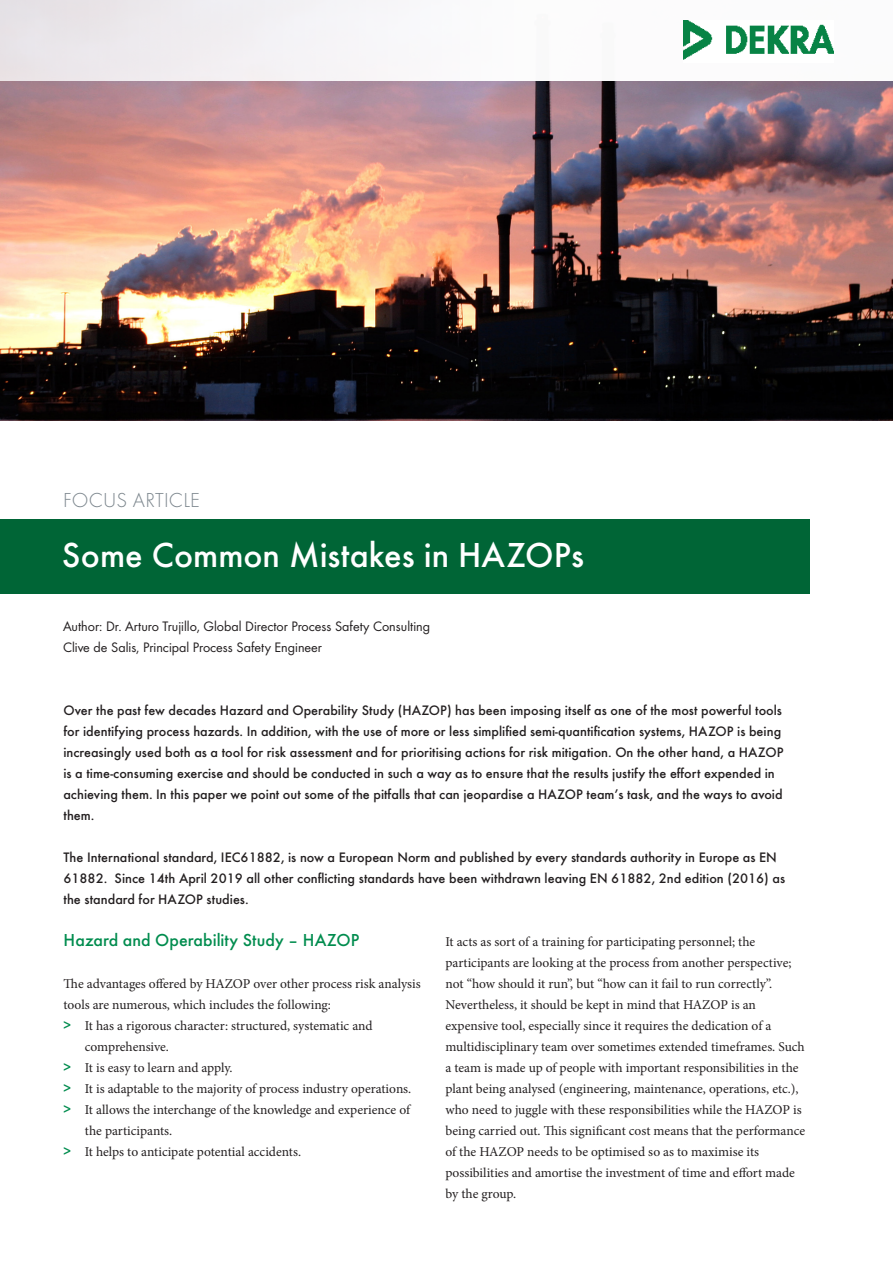
<style>
.page{position:relative;width:893px;height:1263px;background:#fff}
.page>*{position:absolute;margin:0;border:0;box-sizing:border-box;transform-origin:0 0}
._01_headline_24pt_26{font:500 36px "Futura";color:#fff}
.WHITE_PAPER{font:300 21px "Futura";letter-spacing:.01em;color:#7c868d}
._04_subhead_12pt_14p{font:500 18px "Futura";color:#008c4e}
._03_introduction_9_5{font:500 14.25px/21px "Futura";color:#231f20}
._03_introduction_9_5-2{font:14.25px "Futura Boo";color:#231f20}
._05_copy_9pt_11pt{font:13.5px/21px "Minion Pro";color:#231f20}
.s1{font-family:"Futura";font-weight:500;font-size:15px;color:#008c4e}
</style>
<div class="page">
<img style="left:0;top:80px;width:893px;height:340px">
<div style="left:0;top:0;width:893px;height:80px;background:linear-gradient(to right,#ebe8ec,#fff)"></div>
<img style="left:683px;top:20px;width:151px;height:43px">
<div style="left:0;top:519px;width:809px;height:75px;background:#006536"></div>
<p class="WHITE_PAPER" style="left:63px;top:487px;width:138px">FOCUS ARTICLE</p>
<p class="_01_headline_24pt_26" style="left:62px;top:527px;width:523px">Some Common Mistakes in HAZOPs</p>
<p class="_03_introduction_9_5-2" style="left:63px;top:616px;width:369px">Author: Dr. Arturo Trujillo, Global Director Process Safety Consulting</p>
<p class="_03_introduction_9_5-2" style="left:63px;top:637px;width:260px">Clive de Salis, Principal Process Safety Engineer</p>
<p class="_03_introduction_9_5" style="left:63px;top:698px;width:722px">Over the past few decades Hazard and Operability Study (HAZOP) has been imposing itself as one of the most powerful tools for identifying process hazards. In addition, with the use of more or less simplified semi-quantification systems, HAZOP is being increasingly used both as a tool for risk assessment and for prioritising actions for risk mitigation. On the other hand, a HAZOP is a time-consuming exercise and should be conducted in such a way as to ensure that the results justify the effort expended in achieving them. In this paper we point out some of the pitfalls that can jeopardise a HAZOP team’s task, and the ways to avoid them.</p>
<p class="_03_introduction_9_5" style="left:63px;top:845px;width:723px">The International standard, IEC61882, is now a European Norm and published by every standards authority in Europe as EN<br>61882. Since 14th April 2019 all other conflicting standards have been withdrawn leaving EN 61882, 2nd edition (2016) as the standard for HAZOP studies.</p>
<p class="_04_subhead_12pt_14p" style="left:64px;top:926px;width:297px">Hazard and Operability Study – HAZOP</p>
<p class="_05_copy_9pt_11pt" style="left:64px;top:973px;width:359px">The advantages offered by HAZOP over other process risk analysis tools are numerous, which includes the following:</p>
<p class="_05_copy_9pt_11pt" style="left:85px;top:1015px;width:289px;text-indent:-21px"><span class="s1">&gt;</span> It has a rigorous character: structured, systematic and comprehensive.</p>
<p class="_05_copy_9pt_11pt" style="left:64px;top:1057px;width:171px"><span class="s1">&gt;</span> It is easy to learn and apply.</p>
<p class="_05_copy_9pt_11pt" style="left:64px;top:1078px;width:349px"><span class="s1">&gt;</span> It is adaptable to the majority of process industry operations.</p>
<p class="_05_copy_9pt_11pt" style="left:85px;top:1099px;width:327px;text-indent:-21px"><span class="s1">&gt;</span> It allows the interchange of the knowledge and experience of the participants.</p>
<p class="_05_copy_9pt_11pt" style="left:64px;top:1141px;width:239px"><span class="s1">&gt;</span> It helps to anticipate potential accidents.</p>
<p class="_05_copy_9pt_11pt" style="left:445px;top:931px;width:348px">It acts as sort of a training for participating personnel; the participants are looking at the process from another perspective; not “how should it run”, but “how can it fail to run correctly”.</p>
<p class="_05_copy_9pt_11pt" style="left:445px;top:994px;width:361px">Nevertheless, it should be kept in mind that HAZOP is an expensive tool, especially since it requires the dedication of a multidisciplinary team over sometimes extended timeframes. Such a team is made up of people with important responsibilities in the plant being analysed (engineering, maintenance, operations, etc.), who need to juggle with these responsibilities while the HAZOP is being carried out. This significant cost means that the performance of the HAZOP needs to be optimised so as to maximise its possibilities and amortise the investment of time and effort made by the group.</p>
</div>
